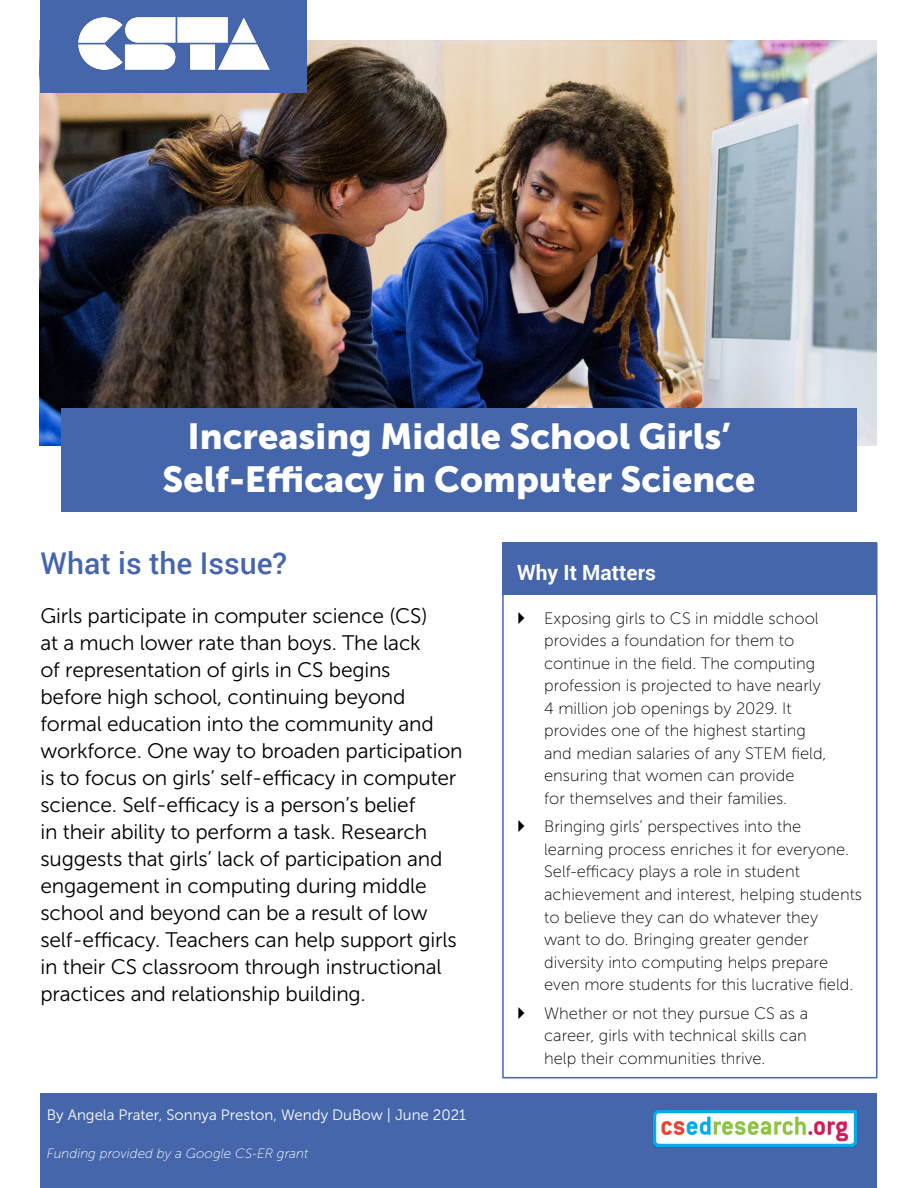
<style>
.page{position:relative;width:918px;height:1188px;background:#fff}
.page>*{position:absolute;margin:0;border:0;box-sizing:border-box;transform-origin:0 0}
.t1{font:36px/43.2px "Museo Sans 900";color:#fff;text-align:center}
.t2{font:500 30px "Roboto";color:#4566ab}
.t3{font:21px/27px "Museo Sans 300";letter-spacing:-.01em;color:#000}
.t4{font:700 21px "Roboto";color:#fff}
.t5{font:16.5px/22.5px "Museo Sans 100";color:#000}
.t6{font:15px "Museo Sans 300";color:#fff}
.t7{font:italic 13.5px "Museo Sans 100";color:#fff}
</style>
<div class="page">
<img style="left:40px;top:40px;width:837px;height:405px">
<div style="left:502px;top:542px;width:375px;height:52px;background:#4566ab"></div>
<div style="left:502px;top:543px;width:376px;height:535px;border:2px solid #4566ab"></div>
<div style="left:40px;top:0;width:268px;height:93px;background:#4566ab"></div>
<div style="left:61px;top:408px;width:796px;height:104px;background:#4566ab"></div>
<img style="left:79px;top:18px;width:190px;height:52px">
<div style="left:40px;top:1094px;width:838px;height:94px;background:#4566ab"></div>
<img style="left:652px;top:1109px;width:205px;height:38px">
<h1 class="t1" style="left:163px;top:414px;width:594px">Increasing Middle School Girls’<br>Self-Efficacy in Computer Science</h1>
<h2 class="t2" style="left:40px;top:543px;width:248px">What is the Issue?</h2>
<p class="t3" style="left:40px;top:602px;width:424px">Girls participate in computer science (CS)<br>at a much lower rate than boys. The lack<br>of representation of girls in CS begins<br>before high school, continuing beyond formal education into the community and workforce. One way to broaden participation is to focus on girls’ self-efficacy in computer science. Self-efficacy is a person’s belief<br>in their ability to perform a task. Research suggests that girls’ lack of participation and engagement in computing during middle school and beyond can be a result of low self-efficacy. Teachers can help support girls in their CS classroom through instructional practices and relationship building.</p>
<p class="t6" style="left:47px;top:1107px;width:421px">By Angela Prater, Sonnya Preston, Wendy DuBow | June 2021</p>
<p class="t7" style="left:47px;top:1146px;width:263px">Funding provided by a Google CS-ER grant</p>
<p class="t4" style="left:517px;top:558px;width:140px">Why It Matters</p>
<p class="t5" style="left:544px;top:607px;width:284px">Exposing girls to CS in middle school provides a foundation for them to continue in the field. The computing profession is projected to have nearly 4 million job openings by 2029. It provides one of the highest starting and median salaries of any STEM field, ensuring that women can provide<br>for themselves and their families.</p>
<p class="t5" style="left:544px;top:816px;width:319px">Bringing girls’ perspectives into the learning process enriches it for everyone.<br>Self-efficacy plays a role in student achievement and interest, helping students to believe they can do whatever they<br>want to do. Bringing greater gender diversity into computing helps prepare even more students for this lucrative field.</p>
<p class="t5" style="left:544px;top:1002px;width:266px;text-align:justify">Whether or not they pursue CS as a career, girls with technical skills can help their communities thrive.</p>
</div>
